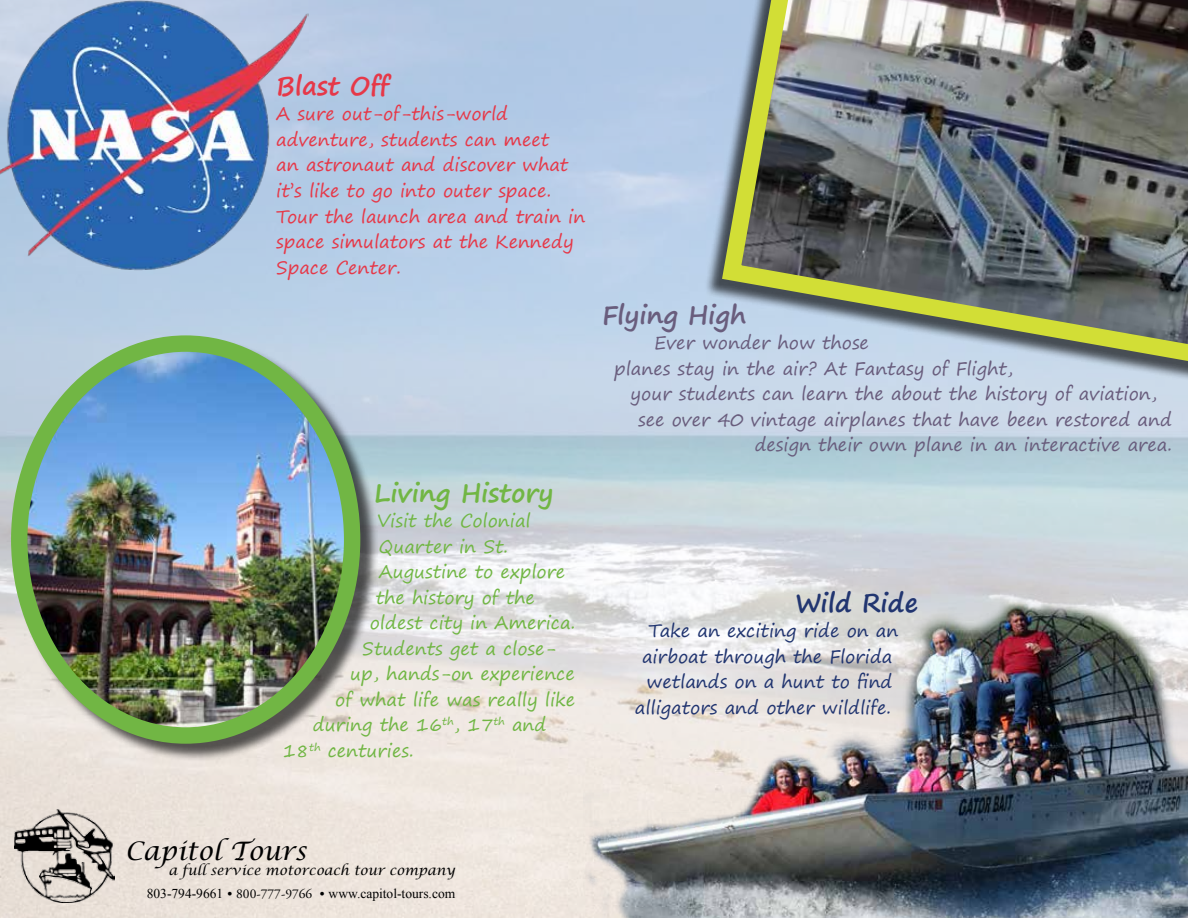
<style>
.page{position:relative;width:1188px;height:918px;background:#fff}
.page>*{position:absolute;margin:0;border:0;box-sizing:border-box;transform-origin:0 0}
.t1{font:700 25.5px "Segoe Print";color:#71b644}
.t2{font:italic 25.5px "Lucida Calligraphy";color:#000}
.t3{font:700 25.5px "Segoe Print";color:#695d7d}
.t4{font:700 25.5px "Segoe Print";color:#e63848}
.t5{font:700 25.5px "Segoe Print";color:#213570}
.t6{font:18px "Segoe Print";color:#695d7d}
.t7{font:18px "Segoe Print";color:#71b644}
.t8{font:18px/25.5px "Segoe Print";color:#e63848}
.t9{font:18px "Segoe Print";color:#213570}
.t10{font:13.5px "Times New Roman";color:#000}
.t11{font:italic 13.5px "Lucida Calligraphy";color:#000}
.s1{font-family:"Adobe Garamond Pro"}
</style>
<div class="page">
<img style="left:0;top:0;width:1188px;height:918px">
<img style="left:15px;top:810px;width:100px;height:93px">
<div style="left:13px;top:338px;width:366px;height:424px;background:#000;opacity:.65"></div>
<img style="left:19px;top:344px;width:333px;height:391px">
<div style="left:11px;top:335px;width:349px;height:409px;border:16px solid #71b644;border-radius:50%"></div>
<div style="left:704px;top:0;width:484px;height:386px;background:#000;opacity:.65"></div>
<img style="left:712px;top:0;width:476px;height:377px">
<img style="left:0;top:0;width:309px;height:272px">
<img style="left:584px;top:535px;width:604px;height:383px">
<h1 class="t4" style="left:276px;top:63px;width:115px">Blast Off</h1>
<p class="t8" style="left:276px;top:101px;width:311px">A sure out-of-this-world adventure, students can meet<br>an astronaut and discover what it’s like to go into outer space.<br>Tour the launch area and train in space simulators at the Kennedy<br>Space Center.</p>
<h1 class="t1" style="left:374px;top:469px;width:181px">Living History</h1>
<p class="t7" style="left:377px;top:505px;width:155px">Visit the Colonial</p>
<p class="t7" style="left:379px;top:530px;width:131px">Quarter in St.</p>
<p class="t7" style="left:379px;top:556px;width:188px">Augustine to explore</p>
<p class="t7" style="left:376px;top:581px;width:161px">the history of the</p>
<p class="t7" style="left:370px;top:607px;width:207px">oldest city in America.</p>
<p class="t7" style="left:362px;top:632px;width:195px">Students get a close-</p>
<p class="t7" style="left:350px;top:658px;width:226px">up, hands-on experience</p>
<p class="t7" style="left:335px;top:683px;width:241px">of what life was really like</p>
<p class="t7" style="left:313px;top:709px;width:235px">during the 16<sup>th</sup>, 17<sup>th</sup> and</p>
<p class="t7" style="left:283px;top:734px;width:132px">18<sup>th</sup> centuries.</p>
<h1 class="t3" style="left:602px;top:291px;width:145px">Flying High</h1>
<p class="t6" style="left:654px;top:327px;width:216px">Ever wonder how those</p>
<p class="t6" style="left:614px;top:352px;width:400px">planes stay in the air? At Fantasy of Flight,</p>
<p class="t6" style="left:631px;top:378px;width:528px">your students can learn the about the history of aviation,</p>
<p class="t6" style="left:638px;top:403px;width:535px">see over 40 vintage airplanes that have been restored and</p>
<p class="t6" style="left:755px;top:429px;width:419px">design their own plane in an interactive area.</p>
<h1 class="t5" style="left:795px;top:579px;width:124px">Wild Ride</h1>
<p class="t9" style="left:649px;top:615px;width:251px">Take an exciting ride on an</p>
<p class="t9" style="left:642px;top:640px;width:252px">airboat through the Florida</p>
<p class="t9" style="left:647px;top:666px;width:247px">wetlands on a hunt to find</p>
<p class="t9" style="left:635px;top:691px;width:258px">alligators and other wildlife.</p>
<h1 class="t2" style="left:125px;top:836px;width:183px">Capitol Tours</h1>
<p class="t11" style="left:168px;top:862px;width:288px">a full service motorcoach tour company</p>
<p class="t10" style="left:147px;top:884px;width:310px">803-794-9661 <span class="s1">• 800-777-9766 •</span> www.capitol-tours.com</p>
</div>
